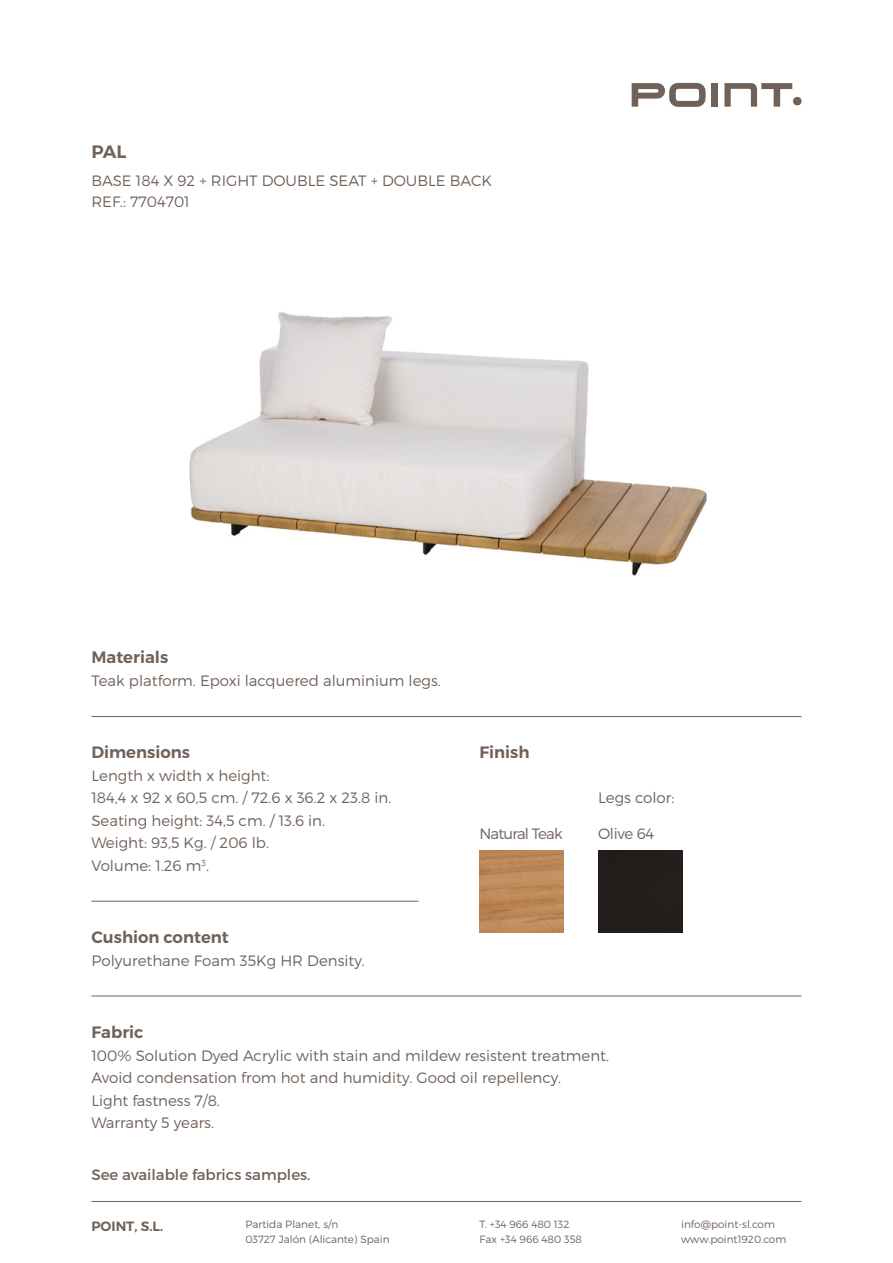
<style>
.page{position:relative;width:893px;height:1263px;background:#fff}
.page>*{position:absolute;margin:0;border:0;box-sizing:border-box;transform-origin:0 0}
.t1{font:600 18px "Montserrat";color:#706259}
.t2{font:600 16.5px "Montserrat";color:#706259}
.t3{font:300 15px/22.5px "Montserrat";color:#706259}
.t4{font:15px "Montserrat";color:#706259}
.t5{font:300 15px "Montserrat";letter-spacing:-.05em;color:#706259}
.t6{font:600 13.5px "Montserrat";color:#706259}
.t7{font:300 10.5px/15px "Montserrat";color:#706259}
</style>
<div class="page">
<div style="left:712px;top:83px;width:6px;height:24px;background:#706259"></div>
<svg style="left:724px;top:83px;width:68px;height:24px"></svg>
<div style="left:793px;top:97px;width:8px;height:8px;background:#706259;border-radius:50%"></div>
<svg style="left:632px;top:83px;width:74px;height:24px"></svg>
<hr style="left:91px;top:996px;width:710px;height:1px;background:#706259">
<hr style="left:91px;top:1201px;width:710px;height:1px;background:#706259">
<hr style="left:91px;top:716px;width:710px;height:1px;background:#706259">
<hr style="left:91px;top:901px;width:327px;height:1px;background:#706259">
<img style="left:189px;top:312px;width:518px;height:264px">
<img style="left:479px;top:850px;width:85px;height:83px">
<div style="left:598px;top:850px;width:84px;height:83px;background:#231d1c"></div>
<p class="t1" style="left:91px;top:140px;width:36px">PAL</p>
<p class="t3" style="left:91px;top:170px;width:402px;line-height:21px">BASE 184 X 92 + RIGHT DOUBLE SEAT + DOUBLE BACK<br>REF.: 7704701</p>
<p class="t2" style="left:91px;top:647px;width:78px">Materials</p>
<p class="t3" style="left:91px;top:669px;width:351px">Teak platform. Epoxi lacquered aluminium legs.</p>
<p class="t2" style="left:91px;top:742px;width:100px">Dimensions</p>
<p class="t3" style="left:91px;top:764px;width:301px">Length x width x height:<br>184,4 x 92 x 60,5 cm. / 72.6 x 36.2 x 23.8 in.<br>Seating height: 34,5 cm. / 13.6 in.<br>Weight: 93,5 Kg. / 206 lb.<br>Volume: 1.26 m<sup>3</sup>.</p>
<p class="t2" style="left:91px;top:927px;width:139px">Cushion content</p>
<p class="t3" style="left:91px;top:949px;width:275px">Polyurethane Foam 35Kg HR Density.</p>
<p class="t2" style="left:479px;top:742px;width:52px">Finish</p>
<p class="t3" style="left:598px;top:786px;width:78px">Legs color:</p>
<p class="t5" style="left:479px;top:824px;width:85px">Natural Teak</p>
<p class="t3" style="left:598px;top:822px;width:58px">Olive 64</p>
<p class="t2" style="left:91px;top:1022px;width:54px">Fabric</p>
<p class="t3" style="left:91px;top:1044px;width:519px">100% Solution Dyed Acrylic with stain and mildew resistent treatment.<br>Avoid condensation from hot and humidity. Good oil repellency.<br>Light fastness 7/8.<br>Warranty 5 years.</p>
<p class="t4" style="left:91px;top:1165px;width:221px">See available fabrics samples.</p>
<p class="t6" style="left:91px;top:1217px;width:73px">POINT, S.L.</p>
<p class="t7" style="left:245px;top:1216px;width:146px">Partida Planet, s/n<br>03727 Jalón (Alicante) Spain</p>
<p class="t7" style="left:681px;top:1216px;width:107px">info@point-sl.com www.point1920.com</p>
<p class="t7" style="left:480px;top:1216px;width:104px">T. +34 966 480 132<br>Fax +34 966 480 358</p>
</div>
